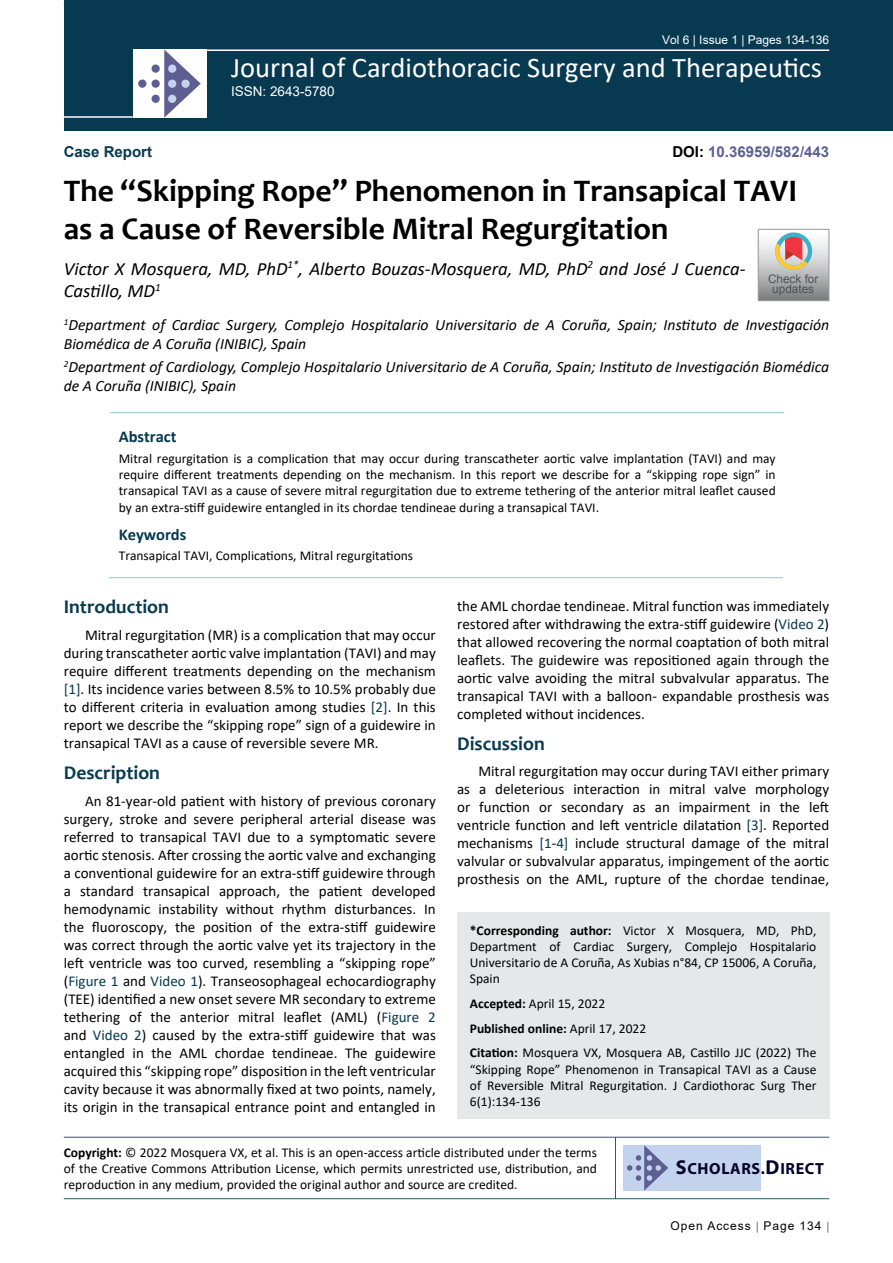
<style>
.page{position:relative;width:893px;height:1263px;background:#fff}
.page>*{position:absolute;margin:0;border:0;box-sizing:border-box;transform-origin:0 0}
.t1{font:700 31.5px/37.8px "Candara";color:#000}
.t2{font:28.5px "Calibri";color:#fff}
.t3{font:700 19.5px "Candara";color:#073950}
.t4{font:italic 18.75px/22.5px "Calibri";color:#000}
.t5{font:700 16.5px "Calibri";color:#073950}
.t6{font:700 16.2px "Myriad Pro";letter-spacing:.04em;color:#050128}
.t7{font:italic 15.75px/18.9px "Calibri";color:#000}
.t8{font:15px/18px "Calibri";color:#000;text-align:justify}
.t9{font:700 15px "Arial";color:#5e5f93}
.t10{font:700 15px "Arial";color:#073950}
.t11{font:13.5px/16.2px "Calibri";color:#000;text-align:justify}
.t12{font:13.5px "Arial";color:#fff}
.t13{font:12px "Arial";color:#fff}
.t14{font:12px "Arial";letter-spacing:.08em;color:#000}
.t15{font:11.85px/10.2px "Arial";color:#535353;text-align:center}
.s1{color:#000}
.s2{color:#073950}
.s3{font-weight:700}
.s4{font-size:20.25px}
</style>
<div class="page">
<div style="left:64px;top:0;width:829px;height:131px;background:#073950"></div>
<hr style="left:204px;top:49px;width:625px;height:2px;background:#fff">
<hr style="left:64px;top:116px;width:69px;height:2px;background:#fff">
<div style="left:133px;top:49px;width:74px;height:69px;background:#fff"></div>
<svg style="left:164px;top:49px;width:37px;height:69px"></svg>
<div style="left:152px;top:65px;width:8px;height:8px;background:#5e5e92;border-radius:50%"></div>
<div style="left:138px;top:80px;width:8px;height:8px;background:#5e5e92;border-radius:50%"></div>
<div style="left:152px;top:80px;width:8px;height:8px;background:#5e5e92;border-radius:50%"></div>
<div style="left:168px;top:80px;width:8px;height:8px;background:#c3d3ee;border-radius:50%"></div>
<div style="left:181px;top:80px;width:9px;height:8px;background:#c3d3ee;border-radius:50%"></div>
<div style="left:168px;top:95px;width:8px;height:8px;background:#c3d3ee;border-radius:50%"></div>
<div style="left:168px;top:65px;width:8px;height:8px;background:#c3d3ee;border-radius:50%"></div>
<div style="left:152px;top:95px;width:8px;height:8px;background:#5e5e92;border-radius:50%"></div>
<hr style="left:64px;top:1137px;width:765px;height:1px;background:#073950">
<hr style="left:64px;top:1198px;width:765px;height:1px;background:#073950">
<hr style="left:615px;top:1137px;width:1px;height:62px;background:#073950">
<div style="left:623px;top:1145px;width:138px;height:45px;background:#c3d3ee"></div>
<svg style="left:627px;top:1145px;width:41px;height:45px"></svg>
<div style="left:457px;top:912px;width:372px;height:207px;background:#e6e7e8"></div>
<hr style="left:110px;top:412px;width:674px;height:1px;background:#98c0d2">
<hr style="left:109px;top:577px;width:674px;height:1px;background:#98c0d2">
<svg style="left:758px;top:229px;width:71px;height:72px;background:#bdb6b3"></svg>
<p class="t13" style="left:662px;top:31px;width:169px">Vol 6 | Issue 1 | Pages 134-136</p>
<h2 class="t2" style="left:231px;top:48px;width:593px">Journal of Cardiothoracic Surgery and Therapeutics</h2>
<p class="t10" style="left:64px;top:141px;width:90px">Case Report</p>
<p class="t12" style="left:231px;top:82px;width:105px">ISSN: 2643-5780</p>
<p class="t9" style="left:672px;top:141px;width:158px"><span class="s1">DOI:</span> 10.36959/582/443</p>
<h1 class="t1" style="left:64px;top:172px;width:735px">The “Skipping Rope” Phenomenon in Transapical TAVI as a Cause of Reversible Mitral Regurgitation</h1>
<p class="t4" style="left:64px;top:256px;width:683px">Victor X Mosquera, MD, PhD<sup>1*</sup>, Alberto Bouzas-Mosquera, MD, PhD<sup>2</sup> and José J Cuenca-<br>Castillo, MD<sup>1</sup></p>
<p class="t7" style="left:64px;top:315px;width:767px"><sup>1</sup>Department of Cardiac Surgery, Complejo Hospitalario Universitario de A Coruña, Spain; Instituto de Investigación<br>Biomédica de A Coruña (INIBIC), Spain</p>
<p class="t7" style="left:64px;top:357px;width:767px"><sup>2</sup>Department of Cardiology, Complejo Hospitalario Universitario de A Coruña, Spain; Instituto de Investigación Biomédica de A Coruña (INIBIC), Spain</p>
<p class="t15" style="left:768px;top:273px;width:52px">Check for updates</p>
<p class="t5" style="left:119px;top:425px;width:59px">Abstract</p>
<p class="t11" style="left:119px;top:450px;width:658px">Mitral regurgitation is a complication that may occur during transcatheter aortic valve implantation (TAVI) and may require different treatments depending on the mechanism. In this report we describe for a “skipping rope sign” in transapical TAVI as a cause of severe mitral regurgitation due to extreme tethering of the anterior mitral leaflet caused by an extra-stiff guidewire entangled in its chordae tendineae during a transapical TAVI.</p>
<p class="t5" style="left:119px;top:523px;width:69px">Keywords</p>
<p class="t11" style="left:119px;top:547px;width:296px">Transapical TAVI, Complications, Mitral regurgitations</p>
<h3 class="t3" style="left:64px;top:595px;width:107px">Introduction</h3>
<p class="t8" style="left:64px;top:626px;width:374px;text-indent:21px">Mitral regurgitation (MR) is a complication that may occur during transcatheter aortic valve implantation (TAVI) and may require different treatments depending on the mechanism <span class="s2">[1]</span>. Its incidence varies between 8.5% to 10.5% probably due to different criteria in evaluation among studies <span class="s2">[2]</span>. In this report we describe the “skipping rope” sign of a guidewire in transapical TAVI as a cause of reversible severe MR.</p>
<h3 class="t3" style="left:64px;top:760px;width:98px">Description</h3>
<p class="t8" style="left:64px;top:791px;width:374px;text-indent:21px">An 81-year-old patient with history of previous coronary surgery, stroke and severe peripheral arterial disease was referred to transapical TAVI due to a symptomatic severe aortic stenosis. After crossing the aortic valve and exchanging a conventional guidewire for an extra-stiff guidewire through a standard transapical approach, the patient developed hemodynamic instability without rhythm disturbances. In the fluoroscopy, the position of the extra-stiff guidewire was correct through the aortic valve yet its trajectory in the left ventricle was too curved, resembling a “skipping rope” (<span class="s2">Figure 1</span> and <span class="s2">Video 1</span>). Transeosophageal echocardiography (TEE) identified a new onset severe MR secondary to extreme tethering of the anterior mitral leaflet (AML) (<span class="s2">Figure 2 </span>and <span class="s2">Video 2</span>) caused by the extra-stiff guidewire that was entangled in the AML chordae tendineae. The guidewire acquired this “skipping rope” disposition in the left ventricular cavity because it was abnormally fixed at two points, namely, its origin in the transapical entrance point and entangled in</p>
<p class="t8" style="left:457px;top:596px;width:374px">the AML chordae tendineae. Mitral function was immediately restored after withdrawing the extra-stiff guidewire (<span class="s2">Video 2</span>) that allowed recovering the normal coaptation of both mitral leaflets. The guidewire was repositioned again through the aortic valve avoiding the mitral subvalvular apparatus. The transapical TAVI with a balloon- expandable prosthesis was completed without incidences.</p>
<h3 class="t3" style="left:457px;top:731px;width:89px">Discussion</h3>
<p class="t8" style="left:457px;top:762px;width:374px;text-indent:21px">Mitral regurgitation may occur during TAVI either primary as a deleterious interaction in mitral valve morphology or function or secondary as an impairment in the left ventricle function and left ventricle dilatation <span class="s2">[3]</span>. Reported mechanisms <span class="s2">[1</span>-<span class="s2">4]</span> include structural damage of the mitral valvular or subvalvular apparatus, impingement of the aortic prosthesis on the AML, rupture of the chordae tendinae,</p>
<p class="t11" style="left:470px;top:922px;width:348px"><span class="s3">*Corresponding author:</span> Victor X Mosquera, MD, PhD, Department of Cardiac Surgery, Complejo Hospitalario Universitario de A Coruña, As Xubias n°84, CP 15006, A Coruña, Spain</p>
<p class="t11" style="left:470px;top:991px;width:348px;line-height:24.8px;text-align:left"><span class="s3">Accepted:</span> April 15, 2022<br><span class="s3">Published online:</span> April 17, 2022<br><span class="s3">Citation:</span> Mosquera VX, Mosquera AB, Castillo JJC (2022) The</p>
<p class="t11" style="left:470px;top:1060px;width:348px">“Skipping Rope” Phenomenon in Transapical TAVI as a Cause of Reversible Mitral Regurgitation. J Cardiothorac Surg Ther 6(1):134-136</p>
<p class="t11" style="left:64px;top:1144px;width:535px"><span class="s3">Copyright:</span> © 2022 Mosquera VX, et al. This is an open-access article distributed under the terms of the Creative Commons Attribution License, which permits unrestricted use, distribution, and reproduction in any medium, provided the original author and source are credited.</p>
<p class="t6" style="left:676px;top:1158px;width:150px"><span class="s4">S</span>CHOLARS.<span class="s4">D</span>IRECT</p>
<p class="t14" style="left:670px;top:1217px;width:152px">Open Access Page 134</p>
</div>
